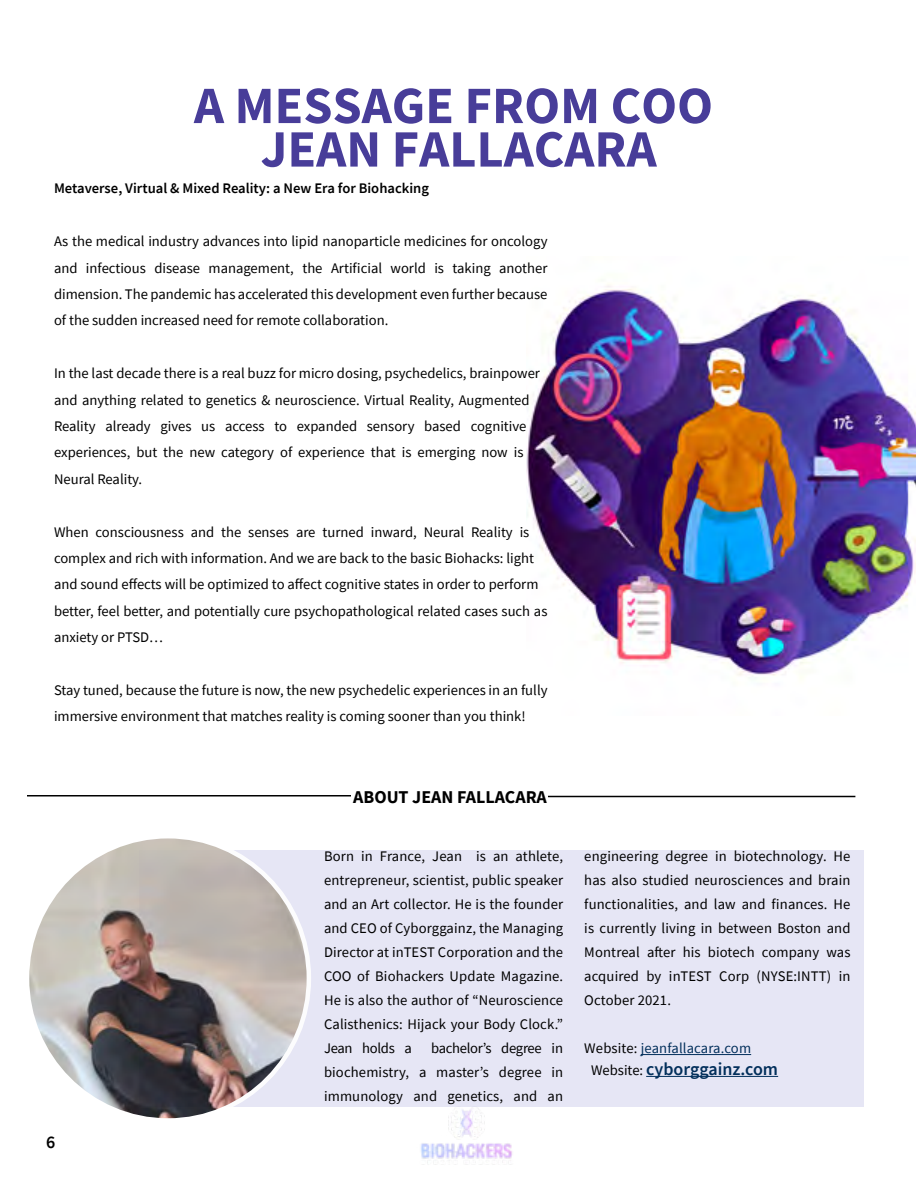
<style>
.page{position:relative;width:918px;height:1188px;background:#fff}
.page>*{position:absolute;margin:0;border:0;box-sizing:border-box;transform-origin:0 0}
.t1{font:700 52.5px/43.5px "Source Sans Pro";color:#483d99;text-align:center}
.t2{font:600 18px "Source Sans Pro";color:#022f5b}
.t3{font:700 18px "Source Sans Pro";color:#000}
.t4{font:600 18px "Source Sans Pro";color:#000}
.t5{font:14.7px/24px "Source Sans Pro";color:#000;text-align:justify}
.t6{font:600 14.7px "Source Sans Pro";color:#000}
.t7{font:14.7px "Source Sans Pro";letter-spacing:.01em;color:#022f5b}
.s1{color:#000}
.s2{font-weight:400;font-size:14.7px;color:#000}
</style>
<div class="page">
<div style="left:139px;top:850px;width:725px;height:257px;background:#e6e6f5"></div>
<hr style="left:548px;top:796px;width:307px;height:1px;background:#000">
<hr style="left:27px;top:795px;width:324px;height:1px;background:#000">
<img style="left:30px;top:839px;width:279px;height:279px">
<hr style="left:641px;top:1054px;width:110px;height:1px;background:#022f5b">
<hr style="left:646px;top:1076px;width:132px;height:1px;background:#022f5b">
<img style="left:420px;top:1108px;width:92px;height:57px">
<img style="left:526px;top:347px;width:389px;height:287px">
<img style="left:543px;top:284px;width:318px;height:395px">
<h1 class="t1" style="left:194px;top:83px;width:521px">A MESSAGE FROM COO<br>JEAN FALLACARA</h1>
<p class="t6" style="left:54px;top:179px;width:377px">Metaverse, Virtual &amp; Mixed Reality: a New Era for Biohacking</p>
<p class="t5" style="left:54px;top:228px;width:495px;line-height:26.4px">As the medical industry advances into lipid nanoparticle medicines for oncology and infectious disease management, the Artificial world is taking another dimension. The pandemic has accelerated this development even further because of the sudden increased need for remote collaboration.</p>
<p class="t5" style="left:54px;top:360px;width:488px;line-height:26.4px;text-align:left">In the last decade there is a real buzz for micro dosing, psychedelics, brainpower and anything related to genetics &amp; neuroscience. Virtual Reality, Augmented Reality already gives us access to expanded sensory based cognitive experiences, but the new category of experience that is emerging now is Neural Reality.</p>
<p class="t5" style="left:54px;top:518px;width:495px;line-height:26.4px;text-align:left">When consciousness and the senses are turned inward, Neural Reality is complex and rich with information. And we are back to the basic Biohacks: light and sound effects will be optimized to affect cognitive states in order to perform better, feel better, and potentially cure psychopathological related cases such as anxiety or PTSD…</p>
<p class="t5" style="left:54px;top:677px;width:495px;line-height:26.4px">Stay tuned, because the future is now, the new psychedelic experiences in an fully immersive environment that matches reality is coming sooner than you think!</p>
<p class="t4" style="left:46px;top:1130px;width:11px">6</p>
<p class="t3" style="left:353px;top:785px;width:195px">ABOUT JEAN FALLACARA</p>
<p class="t5" style="left:324px;top:845px;width:241px">Born in France, Jean is an athlete, entrepreneur, scientist, public speaker and an Art collector. He is the founder and CEO of Cyborggainz, the Managing Director at inTEST Corporation and the COO of Biohackers Update Magazine.<br>He is also the author of “Neuroscience Calisthenics: Hijack your Body Clock.” Jean holds a</p>
<p class="t5" style="left:324px;top:1036px;width:241px;text-indent:107px">bachelor’s degree in biochemistry, a master’s degree in immunology and genetics, and an</p>
<p class="t5" style="left:584px;top:845px;width:268px">engineering degree in biotechnology. He has also studied neurosciences and brain functionalities, and law and finances. He is currently living in between Boston and Montreal after his biotech company was acquired by inTEST Corp (NYSE:INTT) in October 2021.</p>
<p class="t7" style="left:584px;top:1039px;width:168px"><span class="s1">Website:</span> jeanfallacara.com</p>
<p class="t2" style="left:591px;top:1057px;width:189px"><span class="s2">Website:</span> cyborggainz.com</p>
</div>
